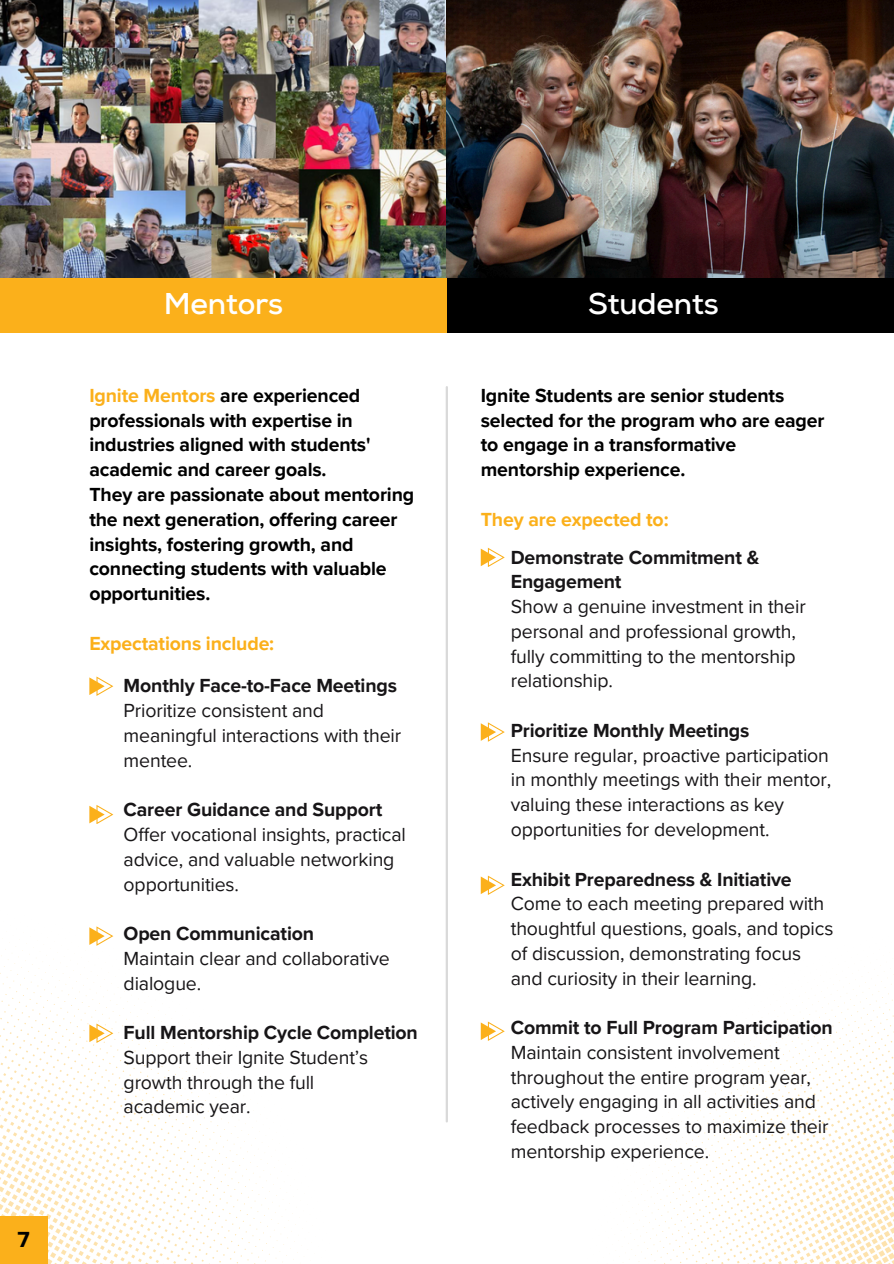
<style>
.page{position:relative;width:894px;height:1264px;background:#fff}
.page>*{position:absolute;margin:0;border:0;box-sizing:border-box;transform-origin:0 0}
.t1{font:700 30px "Nexa";letter-spacing:-.01em;color:#fff}
.t2{font:700 22.5px "Proxima Nova";color:#000}
.t3{font:19.5px/24.8px "Proxima Nova";letter-spacing:-.01em;color:#171517}
.t4{font:700 19.5px/24.8px "Proxima Nova";letter-spacing:-.01em;color:#000}
.t5{font:700 19.5px/24.8px "Proxima Nova";letter-spacing:-.01em;color:#171517}
.t6{font:700 19.5px "Proxima Nova";letter-spacing:-.01em;color:#fbb01b}
.s1{color:#fbb01b}
.s2{font-weight:700}
</style>
<div class="page">
<img style="left:0;top:0;width:446px;height:278px">
<img style="left:446px;top:0;width:447px;height:278px">
<svg style="left:0;top:936px;width:298px;height:327px"></svg>
<svg style="left:619px;top:965px;width:274px;height:298px"></svg>
<hr style="left:445px;top:387px;width:3px;height:734px;background:#d9d9d9">
<div style="left:0;top:278px;width:446px;height:55px;background:#fbb01b"></div>
<div style="left:446px;top:278px;width:447px;height:55px;background:#000"></div>
<svg style="left:89px;top:676px;width:24px;height:19px"></svg>
<svg style="left:480px;top:547px;width:24px;height:20px"></svg>
<svg style="left:480px;top:722px;width:24px;height:19px"></svg>
<svg style="left:480px;top:875px;width:24px;height:19px"></svg>
<svg style="left:480px;top:1021px;width:24px;height:19px"></svg>
<svg style="left:89px;top:805px;width:24px;height:19px"></svg>
<svg style="left:89px;top:926px;width:24px;height:19px"></svg>
<svg style="left:89px;top:1023px;width:24px;height:19px"></svg>
<div style="left:0;top:1216px;width:47px;height:47px;background:#fbb01b"></div>
<h2 class="t2" style="left:17px;top:1225px;width:14px">7</h2>
<p class="t1" style="left:164px;top:285px;width:121px">Mentors</p>
<p class="t1" style="left:588px;top:285px;width:132px">Students</p>
<p class="t4" style="left:89px;top:383px;width:326px"><span class="s1">Ignite Mentors</span> are experienced professionals with expertise in industries aligned with students' academic and career goals.<br>They are passionate about mentoring the next generation, offering career insights, fostering growth, and connecting students with valuable opportunities.</p>
<p class="t6" style="left:89px;top:631px;width:186px">Expectations include:</p>
<h2 class="t3" style="left:124px;top:674px;width:279px"><span class="s2">Monthly Face-to-Face Meetings<br></span>Prioritize consistent and meaningful interactions with their mentee.</h2>
<h2 class="t5" style="left:124px;top:797px;width:260px">Career Guidance and Support</h2>
<p class="t3" style="left:124px;top:822px;width:284px">Offer vocational insights, practical advice, and valuable networking opportunities.</p>
<p class="t5" style="left:124px;top:921px;width:192px">Open Communication</p>
<p class="t3" style="left:124px;top:946px;width:268px">Maintain clear and collaborative dialogue.</p>
<p class="t3" style="left:124px;top:1020px;width:296px"><span class="s2">Full Mentorship Cycle Completion<br></span>Support their Ignite Student’s growth through the full</p>
<p class="t3" style="left:124px;top:1094px;width:128px">academic year.</p>
<p class="t4" style="left:480px;top:383px;width:345px">Ignite Students are senior students selected for the program who are eager to engage in a transformative mentorship experience.</p>
<p class="t6" style="left:480px;top:508px;width:189px">They are expected to:</p>
<p class="t5" style="left:510px;top:545px;width:250px">Demonstrate Commitment &amp;<br>Engagement</p>
<p class="t3" style="left:510px;top:594px;width:296px">Show a genuine investment in their personal and professional growth, fully committing to the mentorship relationship.</p>
<p class="t5" style="left:510px;top:718px;width:240px">Prioritize Monthly Meetings</p>
<p class="t3" style="left:510px;top:743px;width:322px">Ensure regular, proactive participation in monthly meetings with their mentor, valuing these interactions as key opportunities for development.</p>
<p class="t5" style="left:510px;top:867px;width:282px">Exhibit Preparedness &amp; Initiative</p>
<p class="t3" style="left:510px;top:891px;width:324px">Come to each meeting prepared with thoughtful questions, goals, and topics of discussion, demonstrating focus and curiosity in their learning.</p>
<p class="t3" style="left:510px;top:1015px;width:323px"><span class="s2">Commit to Full Program Participation </span>Maintain consistent involvement throughout the entire program year, actively engaging in all activities and feedback processes to maximize their mentorship experience.</p>
</div>
